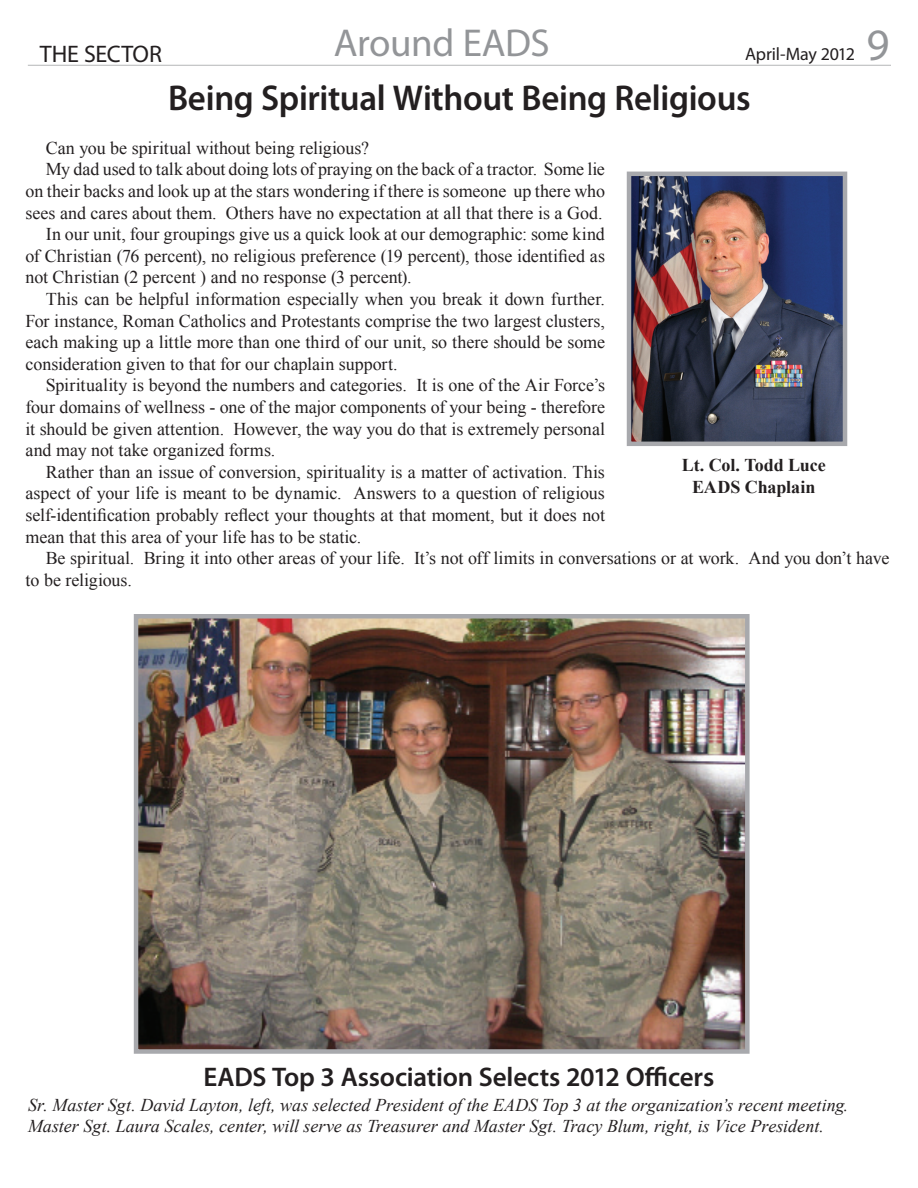
<style>
.page{position:relative;width:918px;height:1188px;background:#fff}
.page>*{position:absolute;margin:0;border:0;box-sizing:border-box;transform-origin:0 0}
.t1{font:45px "Myriad Pro";color:#939598}
.t2{font:39px "Myriad Pro";letter-spacing:-.015em;color:#939598}
.t3{font:600 36px "Myriad Pro";letter-spacing:-.01em;color:#231f20}
.t4{font:600 27px "Myriad Pro";letter-spacing:-.01em;color:#231f20}
.t5{font:24px "Myriad Pro";letter-spacing:-.005em;color:#231f20}
.t6{font:18px "Times New Roman";letter-spacing:-.005em;color:#231f20}
.t7{font:italic 18px/21.6px "Times New Roman";color:#231f20}
.t8{font:700 18px/21.6px "Times New Roman";letter-spacing:-.01em;color:#231f20;text-align:center}
.t9{font:18px "Myriad Pro";letter-spacing:-.01em;color:#231f20}
</style>
<div class="page">
<hr style="left:28px;top:65px;width:863px;height:1px;background:#939598">
<img style="left:632px;top:177px;width:210px;height:264px">
<div style="left:627px;top:172px;width:220px;height:274px;border:4px solid #a8a9ad"></div>
<img style="left:139px;top:619px;width:606px;height:430px">
<div style="left:134px;top:614px;width:616px;height:440px;border:4px solid #a8a9ad"></div>
<h3 class="t5" style="left:40px;top:39px;width:124px">THE SECTOR</h3>
<h2 class="t2" style="left:334px;top:19px;width:217px">Around EADS</h2>
<p class="t9" style="left:745px;top:43px;width:111px">April-May 2012</p>
<h1 class="t1" style="left:866px;top:17px;width:25px">9</h1>
<h3 class="t3" style="left:168px;top:75px;width:584px">Being Spiritual Without Being Religious</h3>
<p class="t6" style="left:46px;top:136px;width:325px">Can you be spiritual without being religious?</p>
<p class="t6" style="left:46px;top:157px;width:561px">My dad used to talk about doing lots of praying on the back of a tractor. Some lie</p>
<p class="t6" style="left:26px;top:179px;width:581px">on their backs and look up at the stars wondering if there is someone up there who</p>
<p class="t6" style="left:26px;top:200px;width:579px">sees and cares about them. Others have no expectation at all that there is a God.</p>
<p class="t6" style="left:46px;top:222px;width:561px">In our unit, four groupings give us a quick look at our demographic: some kind</p>
<p class="t6" style="left:26px;top:244px;width:581px">of Christian (76 percent), no religious preference (19 percent), those identified as</p>
<p class="t6" style="left:26px;top:265px;width:388px">not Christian (2 percent ) and no response (3 percent).</p>
<p class="t6" style="left:46px;top:287px;width:561px">This can be helpful information especially when you break it down further.</p>
<p class="t6" style="left:26px;top:308px;width:581px">For instance, Roman Catholics and Protestants comprise the two largest clusters,</p>
<p class="t6" style="left:26px;top:330px;width:581px">each making up a little more than one third of our unit, so there should be some</p>
<p class="t6" style="left:26px;top:352px;width:374px">consideration given to that for our chaplain support.</p>
<p class="t6" style="left:46px;top:373px;width:561px">Spirituality is beyond the numbers and categories. It is one of the Air Force’s</p>
<p class="t6" style="left:26px;top:395px;width:581px">four domains of wellness - one of the major components of your being - therefore</p>
<p class="t6" style="left:26px;top:416px;width:581px">it should be given attention. However, the way you do that is extremely personal</p>
<p class="t6" style="left:26px;top:438px;width:251px">and may not take organized forms.</p>
<p class="t6" style="left:46px;top:460px;width:561px">Rather than an issue of conversion, spirituality is a matter of activation. This</p>
<p class="t6" style="left:26px;top:481px;width:581px">aspect of your life is meant to be dynamic. Answers to a question of religious</p>
<p class="t6" style="left:26px;top:503px;width:581px">self-identification probably reflect your thoughts at that moment, but it does not</p>
<p class="t6" style="left:26px;top:524px;width:337px">mean that this area of your life has to be static.</p>
<p class="t6" style="left:46px;top:546px;width:845px">Be spiritual. Bring it into other areas of your life. It’s not off limits in conversations or at work. And you don’t have</p>
<p class="t6" style="left:26px;top:568px;width:108px">to be religious.</p>
<p class="t8" style="left:682px;top:454px;width:145px">Lt. Col. Todd Luce<br>EADS Chaplain</p>
<h3 class="t4" style="left:204px;top:1060px;width:512px">EADS Top 3 Association Selects 2012 Officers</h3>
<p class="t7" style="left:28px;top:1094px;width:822px">Sr. Master Sgt. David Layton, left, was selected President of the EADS Top 3 at the organization’s recent meeting.<br>Master Sgt. Laura Scales, center, will serve as Treasurer and Master Sgt. Tracy Blum, right, is Vice President.</p>
</div>
